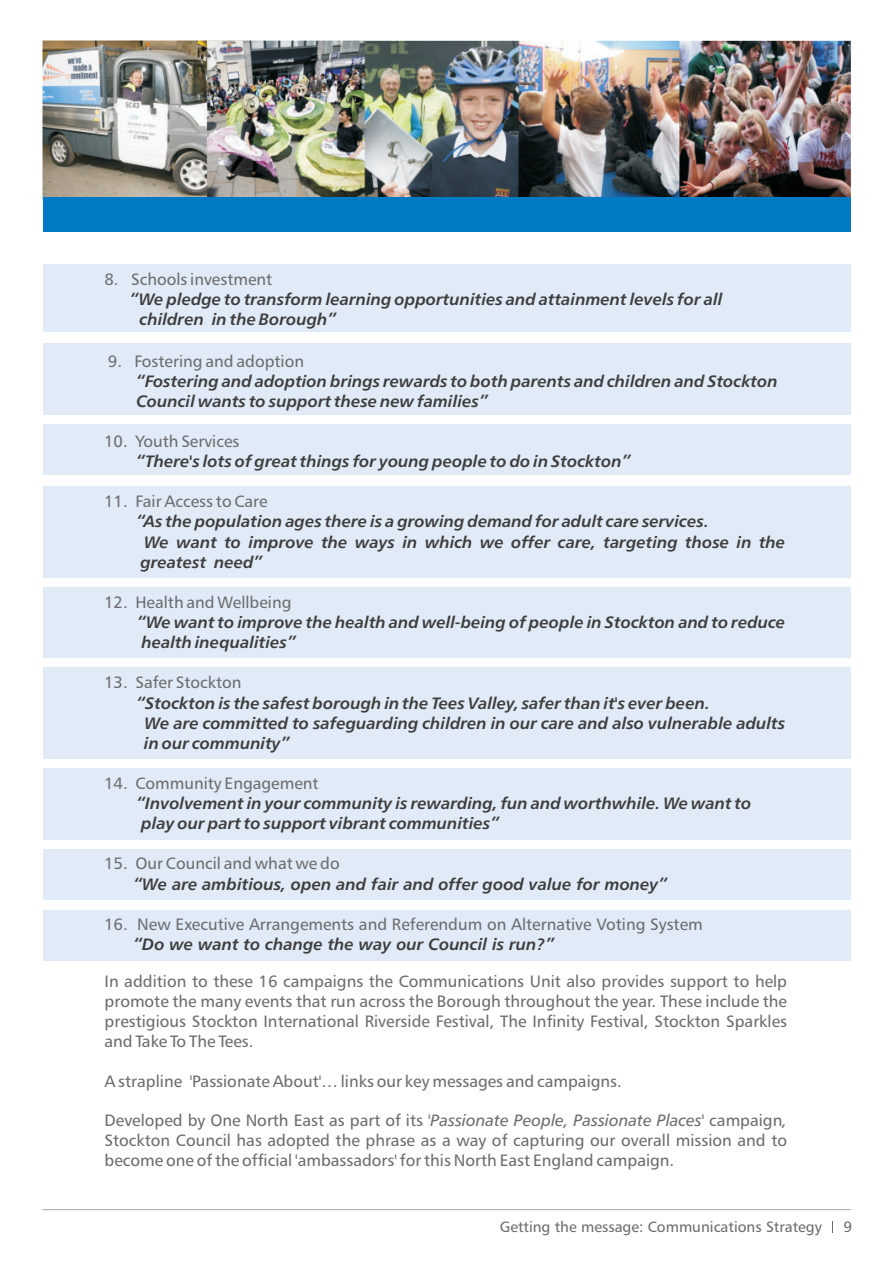
<style>
.page{position:relative;width:893px;height:1263px;background:#fff}
.page>*{position:absolute;margin:0;border:0;box-sizing:border-box;transform-origin:0 0}
.t1{font:italic 16.5px/20.1px "Humanist 777 BT Roman B,Bold";color:#3e3e3f}
.t2{font:16.5px/20px "Humanist 777 BT Roman B";color:#6c6d70;text-align:justify}
.t3{font:15px "Humanist 777 BT Roman B";color:#6c6d70}
.s1{font-family:"Humanist 777 BT Roman B,Italic"}
</style>
<div class="page">
<div style="left:43px;top:910px;width:807px;height:50px;background:#e1ebf7"></div>
<img style="left:43px;top:41px;width:808px;height:158px">
<hr style="left:42px;top:1209px;width:809px;height:1px;background:#a8a9ad">
<div style="left:43px;top:587px;width:807px;height:71px;background:#e1ebf7"></div>
<div style="left:43px;top:486px;width:807px;height:91px;background:#e1ebf7"></div>
<div style="left:43px;top:425px;width:807px;height:50px;background:#e1ebf7"></div>
<div style="left:43px;top:343px;width:807px;height:71px;background:#e1ebf7"></div>
<div style="left:43px;top:849px;width:807px;height:50px;background:#e1ebf7"></div>
<div style="left:43px;top:668px;width:807px;height:91px;background:#e1ebf7"></div>
<div style="left:43px;top:768px;width:807px;height:71px;background:#e1ebf7"></div>
<div style="left:43px;top:264px;width:807px;height:68px;background:#e1ebf7"></div>
<div style="left:43px;top:197px;width:807px;height:35px;background:#007bc3"></div>
<p class="t2" style="left:104px;top:270px;width:169px">8. Schools investment</p>
<p class="t1" style="left:140px;top:290px;width:584px;text-indent:-10px">“We pledge to transform learning opportunities and attainment levels for all children in the Borough”</p>
<p class="t2" style="left:108px;top:352px;width:198px">9. Fostering and adoption</p>
<p class="t1" style="left:136px;top:372px;width:643px">“Fostering and adoption brings rewards to both parents and children and Stockton<br>Council wants to support these new families”</p>
<p class="t2" style="left:104px;top:433px;width:137px">10. Youth Services</p>
<p class="t1" style="left:136px;top:453px;width:496px">“There's lots of great things for young people to do in Stockton”</p>
<p class="t2" style="left:104px;top:493px;width:165px">11. Fair Access to Care</p>
<p class="t1" style="left:136px;top:513px;width:650px">“As the population ages there is a growing demand for adult care services.<br>We want to improve the ways in which we offer care, targeting those in the greatest need”</p>
<p class="t2" style="left:104px;top:594px;width:189px">12. Health and Wellbeing</p>
<p class="t1" style="left:137px;top:614px;width:650px">“We want to improve the health and well-being of people in Stockton and to reduce health inequalities”</p>
<p class="t2" style="left:104px;top:674px;width:139px">13. Safer Stockton</p>
<p class="t1" style="left:144px;top:694px;width:643px;text-indent:-8px">“Stockton is the safest borough in the Tees Valley, safer than it's ever been.<br>We are committed to safeguarding children in our care and also vulnerable adults in our community”</p>
<p class="t2" style="left:104px;top:775px;width:216px">14. Community Engagement</p>
<p class="t1" style="left:136px;top:795px;width:617px">“Involvement in your community is rewarding, fun and worthwhile. We want to play our part to support vibrant communities”</p>
<p class="t2" style="left:104px;top:855px;width:237px">15. Our Council and what we do</p>
<p class="t1" style="left:133px;top:875px;width:536px">“We are ambitious, open and fair and offer good value for money”</p>
<p class="t2" style="left:104px;top:915px;width:600px">16. New Executive Arrangements and Referendum on Alternative Voting System</p>
<p class="t1" style="left:133px;top:935px;width:422px">“Do we want to change the way our Council is run?”</p>
<p class="t2" style="left:105px;top:973px;width:684px">In addition to these 16 campaigns the Communications Unit also provides support to help promote the many events that run across the Borough throughout the year. These include the prestigious Stockton International Riverside Festival, The Infinity Festival, Stockton Sparkles and Take To The Tees.</p>
<p class="t2" style="left:105px;top:1072px;width:519px">A strapline 'Passionate About'… links our key messages and campaigns.</p>
<p class="t2" style="left:105px;top:1112px;width:684px">Developed by One North East as part of its '<span class="s1">Passionate People, Passionate Places'</span> campaign<span class="s1">, </span>Stockton Council has adopted the phrase as a way of capturing our overall mission and to become one of the official 'ambassadors' for this North East England campaign.</p>
<p class="t3" style="left:500px;top:1220px;width:324px">Getting the message: Communications Strategy</p>
<p class="t3" style="left:843px;top:1220px;width:10px">9</p>
</div>
